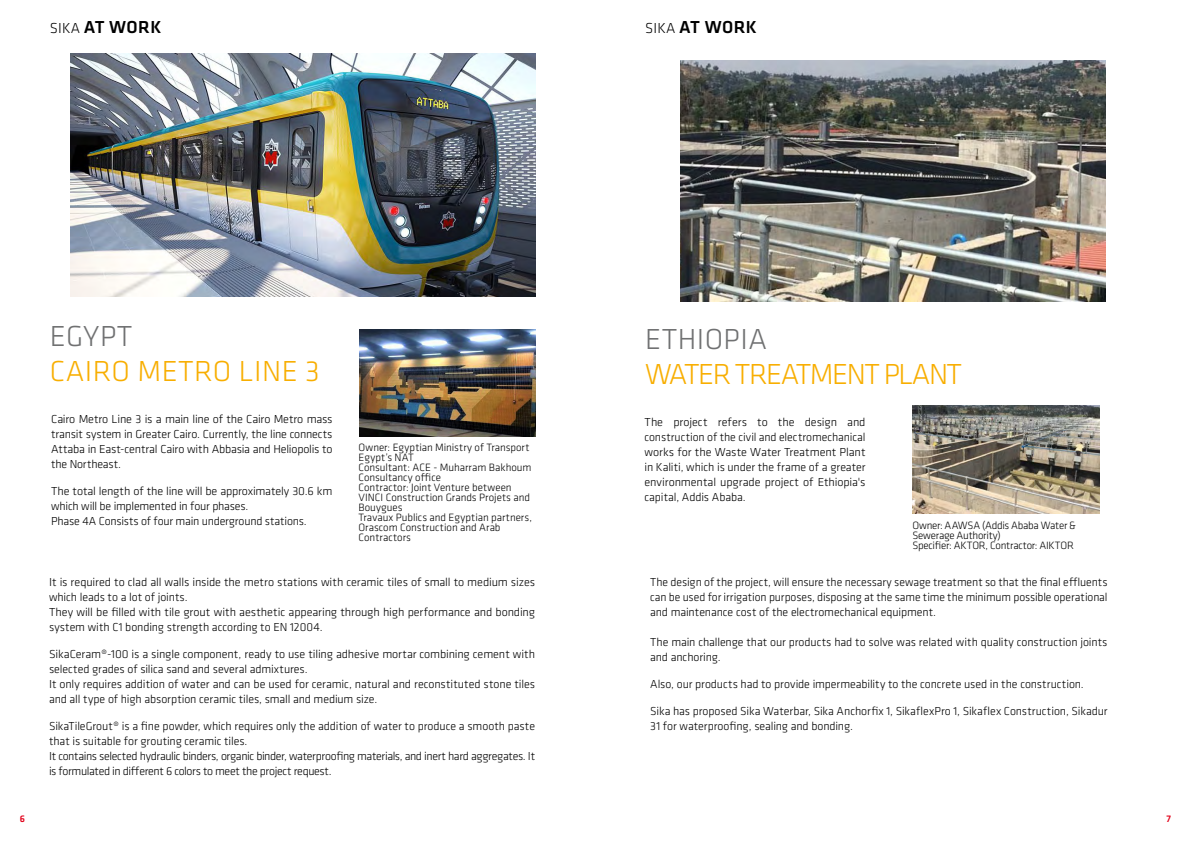
<style>
.page{position:relative;width:1191px;height:842px;background:#fff}
.page>*{position:absolute;margin:0;border:0;box-sizing:border-box;transform-origin:0 0}
.t1{font:300 30px "Klavika";letter-spacing:-.05em;color:#f8ae00}
.t2{font:300 30px "Klavika";letter-spacing:.015em;color:#f8ae00}
.t3{font:300 30px "Klavika";letter-spacing:.015em;color:#707172}
.t4{font:500 18px "Klavika";letter-spacing:.025em;color:#000}
.t5{font:300 12px/15px "Klavika";letter-spacing:-.01em;color:#000}
.t6{font:300 11px/10px "Klavika";letter-spacing:-.005em;color:#000}
.t7{font:500 10px "Klavika";color:#e2001a}
.s1{font-weight:300;font-size:15px}
</style>
<div class="page">
<img style="left:71px;top:54px;width:464px;height:243px">
<img style="left:359px;top:329px;width:176px;height:107px">
<img style="left:680px;top:60px;width:425px;height:241px">
<img style="left:912px;top:405px;width:187px;height:108px">
<h2 class="t4" style="left:50px;top:14px;width:113px"><span class="s1">SIKA</span> AT WORK</h2>
<h2 class="t4" style="left:645px;top:14px;width:113px"><span class="s1">SIKA</span> AT WORK</h2>
<h1 class="t3" style="left:50px;top:318px;width:84px">EGYPT</h1>
<h1 class="t2" style="left:50px;top:353px;width:271px">CAIRO METRO LINE 3</h1>
<p class="t5" style="left:51px;top:412px;width:283px;text-align:justify">Cairo Metro Line 3 is a main line of the Cairo Metro mass transit system in Greater Cairo. Currently, the line connects Attaba in East-central Cairo with Abbasia and Heliopolis to the Northeast.</p>
<p class="t5" style="left:51px;top:484px;width:283px">The total length of the line will be approximately 30.6 km which will be implemented in four phases.<br>Phase 4A Consists of four main underground stations.</p>
<p class="t6" style="left:358px;top:443px;width:175px">Owner: Egyptian Ministry of Transport<br>Egypt’s NAT<br>Consultant: ACE - Muharram Bakhoum<br>Consultancy office<br>Contractor: Joint Venture between<br>VINCI Construction Grands Projets and<br>Bouygues<br>Travaux Publics and Egyptian partners,<br>Orascom Construction and Arab<br>Contractors</p>
<p class="t5" style="left:49px;top:574px;width:487px">It is required to clad all walls inside the metro stations with ceramic tiles of small to medium sizes which leads to a lot of joints.<br>They will be filled with tile grout with aesthetic appearing through high performance and bonding system with C1 bonding strength according to EN 12004.</p>
<p class="t5" style="left:49px;top:646px;width:487px">SikaCeram®-100 is a single component, ready to use tiling adhesive mortar combining cement with selected grades of silica sand and several admixtures.<br>It only requires addition of water and can be used for ceramic, natural and reconstituted stone tiles and all type of high absorption ceramic tiles, small and medium size.</p>
<p class="t5" style="left:49px;top:718px;width:487px">SikaTileGrout® is a fine powder, which requires only the addition of water to produce a smooth paste that is suitable for grouting ceramic tiles.<br>It contains selected hydraulic binders, organic binder, waterproofing materials, and inert hard aggregates. It is formulated in different 6 colors to meet the project request.</p>
<h1 class="t3" style="left:645px;top:320px;width:123px">ETHIOPIA</h1>
<h1 class="t1" style="left:645px;top:355px;width:318px">WATER TREATMENT PLANT</h1>
<p class="t5" style="left:644px;top:414px;width:223px;text-align:justify">The project refers to the design and construction of the civil and electromechanical works for the Waste Water Treatment Plant in Kaliti, which is under the frame of a greater environmental upgrade project of Ethiopia's capital, Addis Ababa.</p>
<p class="t6" style="left:912px;top:520px;width:165px">Owner: AAWSA (Addis Ababa Water &amp;<br>Sewerage Authority)<br>Specifier: AKTOR, Contractor: AIKTOR</p>
<p class="t5" style="left:650px;top:574px;width:459px;text-align:justify">The design of the project, will ensure the necessary sewage treatment so that the final effluents can be used for irrigation purposes, disposing at the same time the minimum possible operational and maintenance cost of the electromechanical equipment.</p>
<p class="t5" style="left:650px;top:634px;width:459px">The main challenge that our products had to solve was related with quality construction joints and anchoring.</p>
<p class="t5" style="left:650px;top:676px;width:435px">Also, our products had to provide impermeability to the concrete used in the construction.</p>
<p class="t5" style="left:650px;top:703px;width:459px">Sika has proposed Sika Waterbar, Sika Anchorfix 1, SikaflexPro 1, Sikaflex Construction, Sikadur<br>31 for waterproofing, sealing and bonding.</p>
<p class="t7" style="left:20px;top:812px;width:7px">6</p>
<p class="t7" style="left:1166px;top:812px;width:6px">7</p>
</div>
